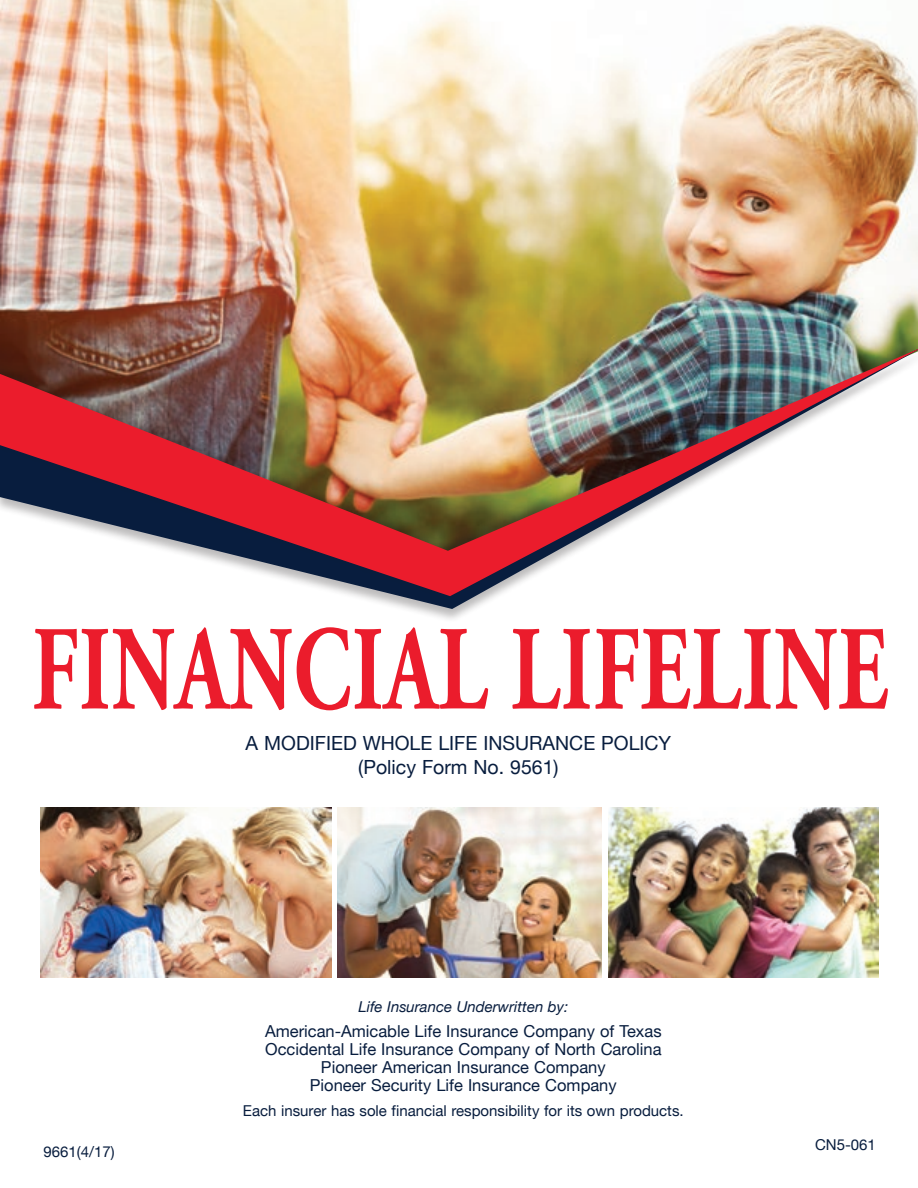
<style>
.page{position:relative;width:918px;height:1188px;background:#fff}
.page>*{position:absolute;margin:0;border:0;box-sizing:border-box;transform-origin:0 0}
.t1{font:700 120px "Adobe Garamond Pro";letter-spacing:.015em;color:#eb1c2c;scale:.7 1}
.t2{font:19.5px "Helvetica Neue LT";color:#081d3e}
.t3{font:16.5px/18px "Helvetica Neue LT";color:#081d3e;text-align:center}
.t4{font:15px "Helvetica Neue LT";color:#081d3e}
.t5{font:italic 15px "Helvetica Neue LT";color:#081d3e}
</style>
<div class="page">
<img style="left:41px;top:808px;width:290px;height:170px">
<img style="left:338px;top:808px;width:264px;height:170px">
<img style="left:608px;top:808px;width:270px;height:170px">
<img style="left:0;top:0;width:918px;height:334px">
<svg style="left:365px;top:598px;width:127px;height:11px"></svg>
<div style="left:0;top:334px;width:918px;height:264px;background:#231f20;opacity:.3"></div>
<img style="left:0;top:349px;width:918px;height:247px">
<p class="t1" style="left:32px;top:601px;width:1224px">FINANCIAL LIFELINE</p>
<p class="t2" style="left:246px;top:732px;width:427px">A MODIFIED WHOLE LIFE INSURANCE POLICY</p>
<p class="t2" style="left:358px;top:755px;width:202px">(Policy Form No. 9561)</p>
<p class="t4" style="left:44px;top:1143px;width:73px">9661(4/17)</p>
<p class="t5" style="left:358px;top:998px;width:211px">Life Insurance Underwritten by:</p>
<p class="t3" style="left:265px;top:1022px;width:398px">American-Amicable Life Insurance Company of Texas Occidental Life Insurance Company of North Carolina Pioneer American Insurance Company<br>Pioneer Security Life Insurance Company</p>
<p class="t4" style="left:243px;top:1102px;width:442px">Each insurer has sole financial responsibility for its own products.</p>
<p class="t4" style="left:815px;top:1136px;width:62px">CN5-061</p>
</div>
